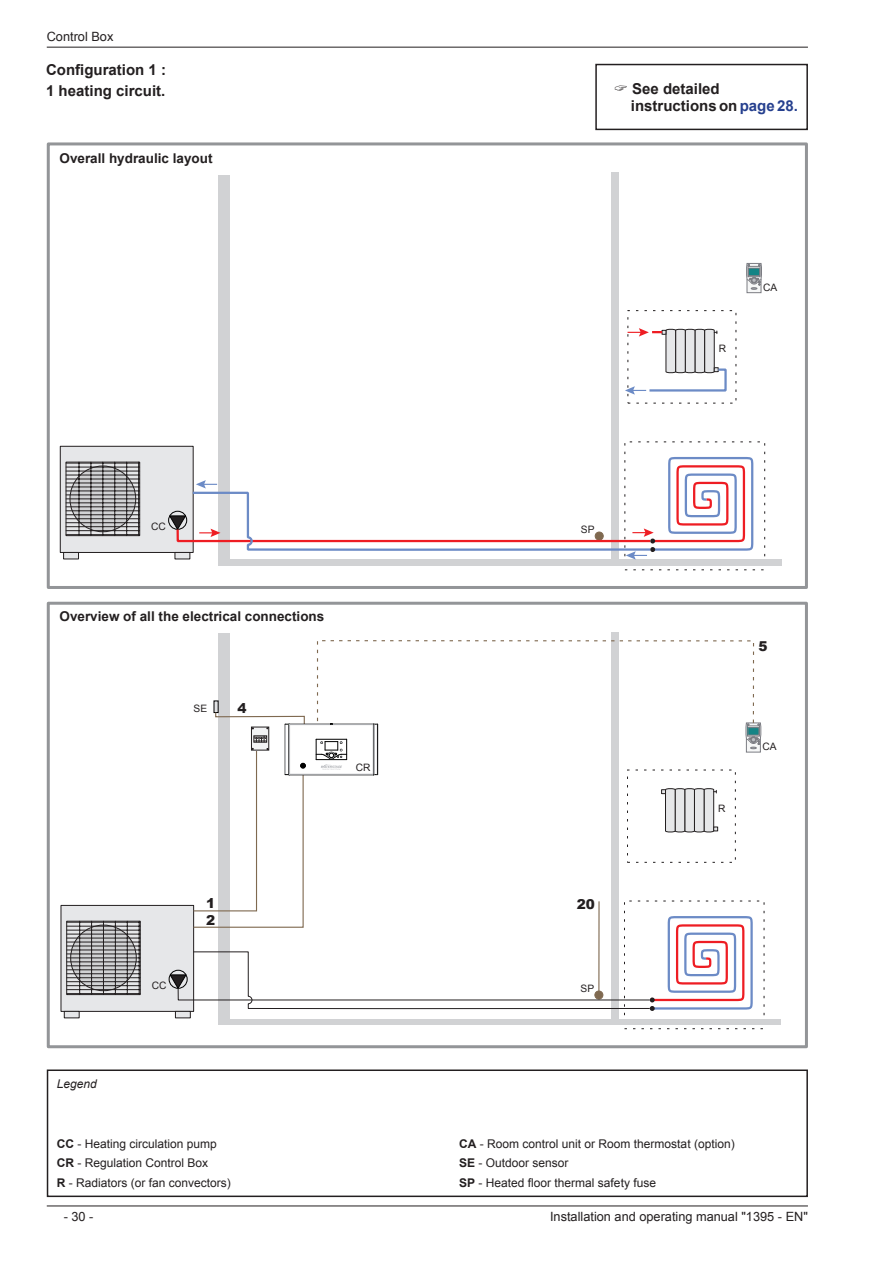
<style>
.page{position:relative;width:893px;height:1263px;background:#fff}
.page>*{position:absolute;margin:0;border:0;box-sizing:border-box;transform-origin:0 0}
.t1{font:700 15px/21.5px "Arial";color:#231f20}
.t2{font:900 13.65px "Arial";color:#231f20}
.t3{font:700 13.5px "Arial";color:#231f20}
.t4{font:12.75px "Arial";color:#231f20}
.t5{font:12px/19.8px "Arial";color:#231f20}
.t6{font:italic 12px "Arial";color:#231f20}
.t7{font:10.2px "Arial";color:#231f20}
.s1{color:#253f8e}
.s2{font-weight:700}
</style>
<div class="page">
<hr style="left:47px;top:47px;width:761px;height:1px;background:#231f20">
<hr style="left:47px;top:1205px;width:761px;height:1px;background:#231f20">
<div style="left:218px;top:173px;width:11px;height:387px;background:#d1d2d4"></div>
<div style="left:611px;top:173px;width:8px;height:387px;background:#d1d2d4"></div>
<div style="left:218px;top:560px;width:563px;height:6px;background:#d1d2d4"></div>
<div style="left:60px;top:446px;width:133px;height:106px;background:#e6e7e9"></div>
<div style="left:60px;top:446px;width:133px;height:107px;border:1px solid #231f20"></div>
<div style="left:64px;top:552px;width:15px;height:7px;background:#e6e7e9"></div>
<div style="left:63px;top:552px;width:16px;height:7px;border:1px solid #231f20"></div>
<svg style="left:68px;top:464px;width:70px;height:70px"></svg>
<div style="left:66px;top:462px;width:74px;height:74px;border:1px solid #231f20"></div>
<svg style="left:70px;top:466px;width:66px;height:66px;background:#a7a7a8"></svg>
<hr style="left:66px;top:534px;width:74px;height:1px;background:#231f20">
<hr style="left:66px;top:530px;width:74px;height:1px;background:#231f20">
<hr style="left:66px;top:526px;width:74px;height:1px;background:#231f20">
<hr style="left:66px;top:522px;width:74px;height:1px;background:#231f20">
<hr style="left:66px;top:518px;width:74px;height:1px;background:#231f20">
<hr style="left:66px;top:514px;width:74px;height:1px;background:#231f20">
<hr style="left:66px;top:510px;width:74px;height:1px;background:#231f20">
<hr style="left:66px;top:507px;width:74px;height:1px;background:#231f20">
<hr style="left:66px;top:503px;width:74px;height:1px;background:#231f20">
<hr style="left:66px;top:499px;width:74px;height:1px;background:#231f20">
<hr style="left:66px;top:495px;width:74px;height:1px;background:#231f20">
<hr style="left:66px;top:491px;width:74px;height:1px;background:#231f20">
<hr style="left:66px;top:487px;width:74px;height:1px;background:#231f20">
<hr style="left:66px;top:483px;width:74px;height:1px;background:#231f20">
<hr style="left:66px;top:479px;width:74px;height:1px;background:#231f20">
<hr style="left:66px;top:475px;width:74px;height:1px;background:#231f20">
<hr style="left:66px;top:471px;width:74px;height:1px;background:#231f20">
<hr style="left:66px;top:467px;width:74px;height:1px;background:#231f20">
<hr style="left:66px;top:463px;width:74px;height:1px;background:#231f20">
<hr style="left:138px;top:462px;width:1px;height:74px;background:#231f20">
<hr style="left:126px;top:462px;width:1px;height:74px;background:#231f20">
<hr style="left:115px;top:462px;width:1px;height:74px;background:#231f20">
<hr style="left:103px;top:462px;width:1px;height:74px;background:#231f20">
<hr style="left:91px;top:462px;width:1px;height:74px;background:#231f20">
<hr style="left:79px;top:462px;width:1px;height:74px;background:#231f20">
<svg style="left:746px;top:263px;width:16px;height:30px"></svg>
<div style="left:168px;top:511px;width:19px;height:19px;border:1px solid #000;border-radius:50%"></div>
<svg style="left:625px;top:328px;width:102px;height:67px"></svg>
<svg style="left:169px;top:456px;width:585px;height:104px"></svg>
<div style="left:47px;top:142px;width:761px;height:447px;border:3px solid #939598"></div>
<div style="left:219px;top:632px;width:11px;height:387px;background:#d1d2d4"></div>
<div style="left:611px;top:632px;width:7px;height:387px;background:#d1d2d4"></div>
<div style="left:219px;top:1019px;width:562px;height:6px;background:#d1d2d4"></div>
<div style="left:61px;top:905px;width:133px;height:106px;background:#e6e7e9"></div>
<div style="left:61px;top:905px;width:133px;height:106px;border:1px solid #231f20"></div>
<div style="left:64px;top:1011px;width:15px;height:7px;background:#e6e7e9"></div>
<div style="left:64px;top:1011px;width:15px;height:7px;border:1px solid #231f20"></div>
<div style="left:175px;top:1011px;width:15px;height:7px;background:#e6e7e9"></div>
<div style="left:175px;top:1011px;width:15px;height:7px;border:1px solid #231f20"></div>
<svg style="left:69px;top:923px;width:69px;height:70px"></svg>
<div style="left:67px;top:921px;width:73px;height:74px;border:1px solid #231f20"></div>
<svg style="left:71px;top:925px;width:65px;height:66px;background:#b3b3b5"></svg>
<hr style="left:67px;top:993px;width:73px;height:1px;background:#231f20">
<hr style="left:67px;top:989px;width:73px;height:1px;background:#231f20">
<hr style="left:67px;top:985px;width:73px;height:1px;background:#231f20">
<hr style="left:67px;top:981px;width:73px;height:1px;background:#231f20">
<hr style="left:67px;top:977px;width:73px;height:1px;background:#231f20">
<hr style="left:67px;top:973px;width:73px;height:1px;background:#231f20">
<hr style="left:67px;top:969px;width:73px;height:1px;background:#231f20">
<hr style="left:67px;top:965px;width:73px;height:1px;background:#231f20">
<hr style="left:67px;top:961px;width:73px;height:1px;background:#231f20">
<hr style="left:67px;top:958px;width:73px;height:1px;background:#231f20">
<hr style="left:67px;top:954px;width:73px;height:1px;background:#231f20">
<hr style="left:67px;top:950px;width:73px;height:1px;background:#231f20">
<hr style="left:67px;top:946px;width:73px;height:1px;background:#231f20">
<hr style="left:67px;top:942px;width:73px;height:1px;background:#231f20">
<hr style="left:67px;top:938px;width:73px;height:1px;background:#231f20">
<hr style="left:67px;top:934px;width:73px;height:1px;background:#231f20">
<hr style="left:67px;top:930px;width:73px;height:1px;background:#231f20">
<hr style="left:67px;top:926px;width:73px;height:1px;background:#231f20">
<hr style="left:67px;top:922px;width:73px;height:1px;background:#231f20">
<hr style="left:139px;top:921px;width:1px;height:73px;background:#231f20">
<hr style="left:127px;top:921px;width:1px;height:73px;background:#231f20">
<hr style="left:115px;top:921px;width:1px;height:73px;background:#231f20">
<hr style="left:103px;top:921px;width:1px;height:73px;background:#231f20">
<hr style="left:91px;top:921px;width:1px;height:73px;background:#231f20">
<hr style="left:79px;top:921px;width:1px;height:73px;background:#231f20">
<div style="left:169px;top:970px;width:18px;height:18px;border:1px solid #000;border-radius:50%"></div>
<svg style="left:170px;top:639px;width:591px;height:372px"></svg>
<div style="left:47px;top:602px;width:761px;height:446px;border:3px solid #939598"></div>
<div style="left:47px;top:1069px;width:761px;height:128px;border:2px solid #231f20"></div>
<div style="left:60px;top:153px;width:241px;height:21px;background:#fff"></div>
<div style="left:595px;top:64px;width:213px;height:66px;border:2px solid #231f20"></div>
<p class="t4" style="left:47px;top:28px;width:68px">Control Box</p>
<p class="t1" style="left:46px;top:59px;width:122px">Configuration 1 :<br>1 heating circuit.</p>
<p class="t3" style="left:60px;top:149px;width:155px">Overall hydraulic layout</p>
<p class="t1" style="left:631px;top:80px;width:166px;line-height:17.2px">See detailed instructions on <span class="s1">page 28.</span></p>
<p class="t7" style="left:719px;top:342px;width:9px">R</p>
<p class="t7" style="left:763px;top:281px;width:16px">CA</p>
<p class="t7" style="left:151px;top:520px;width:16px">CC</p>
<p class="t3" style="left:60px;top:607px;width:266px">Overview of all the electrical connections</p>
<p class="t7" style="left:194px;top:702px;width:15px">SE</p>
<p class="t2" style="left:237px;top:699px;width:11px">4</p>
<p class="t7" style="left:356px;top:761px;width:16px">CR</p>
<p class="t7" style="left:581px;top:522px;width:15px">SP</p>
<p class="t2" style="left:206px;top:894px;width:11px">1</p>
<p class="t2" style="left:577px;top:894px;width:20px">20</p>
<p class="t6" style="left:57px;top:1076px;width:42px">Legend</p>
<p class="t7" style="left:152px;top:979px;width:16px">CC</p>
<p class="t2" style="left:206px;top:910px;width:11px">2</p>
<p class="t7" style="left:581px;top:981px;width:15px">SP</p>
<p class="t2" style="left:758px;top:636px;width:11px">5</p>
<p class="t7" style="left:718px;top:801px;width:9px">R</p>
<p class="t7" style="left:763px;top:740px;width:16px">CA</p>
<p class="t5" style="left:57px;top:1133px;width:176px"><span class="s2">CC</span> - Heating circulation pump<br><span class="s2">CR</span> - Regulation Control Box<br><span class="s2">R</span> - Radiators (or fan convectors)</p>
<p class="t5" style="left:459px;top:1133px;width:277px"><span class="s2">CA</span> - Room control unit or Room thermostat (option)<br><span class="s2">SE</span> - Outdoor sensor<br><span class="s2">SP</span> - Heated floor thermal safety fuse</p>
<p class="t4" style="left:64px;top:1208px;width:31px">- 30 -</p>
<p class="t4" style="left:550px;top:1208px;width:259px">Installation and operating manual "1395 - EN"</p>
</div>
